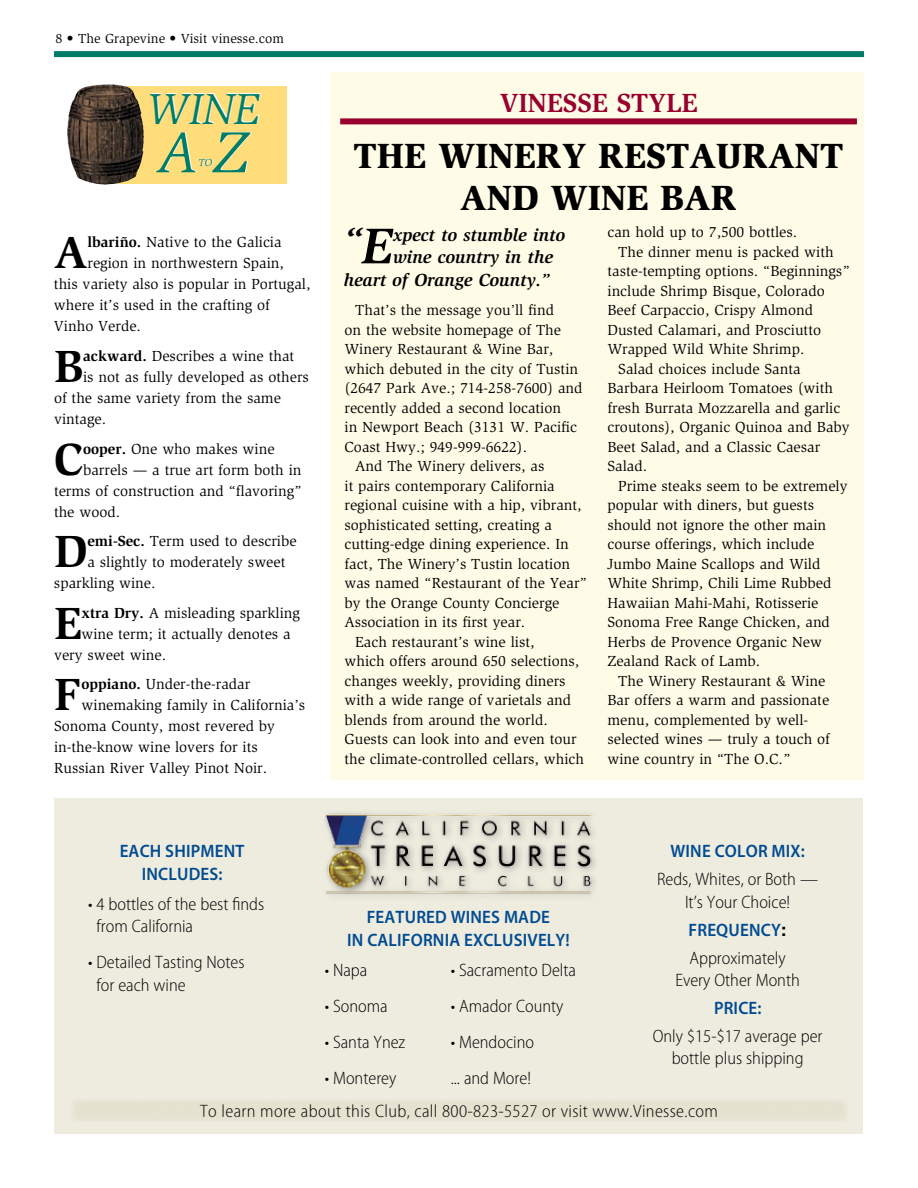
<style>
.page{position:relative;width:918px;height:1188px;background:#fff}
.page>*{position:absolute;margin:0;border:0;box-sizing:border-box;transform-origin:0 0}
.t1{font:italic 59.55px "Slimbach Std";color:#007d68}
.t2{font:700 46.35px "Slimbach Std";color:#000}
.t3{font:italic 44.7px "Slimbach Std";color:#007d68}
.t4{font:italic 700 38.7px "Slimbach Std";color:#000}
.t5{font:900 36px/42px "Slimbach Std";color:#000}
.t6{font:700 27px "Slimbach Std";color:#98002e}
.t7{font:300 semi-condensed 18px/22.5px "Myriad Pro";color:#000}
.t8{font:600 18px/22.5px "Myriad Pro";letter-spacing:.01em;color:#004b91;text-align:center;scale:.95 1}
.t9{font:300 semi-condensed 18px/33.3px "Myriad Pro";letter-spacing:.02em;color:#000}
.t10{font:italic 700 18px "Slimbach Std";color:#000}
.t11{font:15px "Slimbach Std";color:#000}
.t12{font:13.5px "Slimbach Std";color:#000}
.t13{font:italic 10.35px "Slimbach Std";color:#007d68}
.s1{font-weight:700}
.s2{font-size:51.6px}
.s3{font-weight:600;font-stretch:normal;color:#004b91}
.s4{font-family:"Helvetica LT Std";font-weight:700;font-stretch:normal}
</style>
<div class="page">
<div style="left:54px;top:51px;width:810px;height:6px;background:#007d68"></div>
<div style="left:330px;top:72px;width:534px;height:708px;background:#fefbe6"></div>
<div style="left:117px;top:87px;width:169px;height:97px;background:#ffdd7b"></div>
<img style="left:70px;top:84px;width:42px;height:25px">
<div style="left:340px;top:118px;width:517px;height:6px;background:#98002e"></div>
<div style="left:54px;top:798px;width:808px;height:336px;background:#eeebdf"></div>
<img style="left:325px;top:813px;width:271px;height:83px">
<div style="left:71px;top:1099px;width:776px;height:23px;background:#e6e2d0"></div>
<p class="t12" style="left:56px;top:31px;width:230px">8 • The Grapevine • Visit vinesse.com</p>
<h3 class="t3" style="left:147px;top:84px;width:109px">WINE</h3>
<h1 class="t1" style="left:157px;top:119px;width:94px">AZ</h1>
<p class="t13" style="left:198px;top:157px;width:8px">TO</p>
<h2 class="t2" style="left:54px;top:225px;width:35px">A</h2>
<p class="t11" style="left:87px;top:234px;width:196px"><span class="s1">lbariño.</span> Native to the Galicia</p>
<p class="t11" style="left:87px;top:255px;width:198px">region in northwestern Spain,</p>
<p class="t11" style="left:54px;top:276px;width:258px">this variety also is popular in Portugal,</p>
<p class="t11" style="left:54px;top:297px;width:217px">where it’s used in the crafting of</p>
<p class="t11" style="left:54px;top:318px;width:89px">Vinho Verde.</p>
<h2 class="t2" style="left:54px;top:339px;width:31px">B</h2>
<p class="t11" style="left:83px;top:347px;width:213px"><span class="s1">ackward.</span> Describes a wine that</p>
<p class="t11" style="left:83px;top:368px;width:227px">is not as fully developed as others</p>
<p class="t11" style="left:54px;top:389px;width:228px">of the same variety from the same</p>
<p class="t11" style="left:54px;top:410px;width:54px">vintage.</p>
<h2 class="t2" style="left:54px;top:431px;width:31px">C</h2>
<p class="t11" style="left:83px;top:440px;width:193px"><span class="s1">ooper.</span> One who makes wine</p>
<p class="t11" style="left:83px;top:461px;width:220px">barrels — a true art form both in</p>
<p class="t11" style="left:54px;top:482px;width:249px">terms of construction and “flavoring”</p>
<p class="t11" style="left:54px;top:503px;width:68px">the wood.</p>
<h2 class="t2" style="left:54px;top:524px;width:35px">D</h2>
<p class="t11" style="left:87px;top:533px;width:211px"><span class="s1">emi-Sec.</span> Term used to describe</p>
<p class="t11" style="left:87px;top:554px;width:199px">a slightly to moderately sweet</p>
<p class="t11" style="left:54px;top:575px;width:103px">sparkling wine.</p>
<h2 class="t2" style="left:54px;top:596px;width:29px">E</h2>
<p class="t11" style="left:81px;top:604px;width:220px"><span class="s1">xtra Dry.</span> A misleading sparkling</p>
<p class="t11" style="left:81px;top:625px;width:211px">wine term; it actually denotes a</p>
<p class="t11" style="left:54px;top:646px;width:114px">very sweet wine.</p>
<h2 class="t2" style="left:54px;top:667px;width:27px">F</h2>
<p class="t11" style="left:82px;top:676px;width:170px"><span class="s1">oppiano.</span> Under-the-radar</p>
<p class="t11" style="left:82px;top:697px;width:225px">winemaking family in California’s</p>
<p class="t11" style="left:54px;top:718px;width:223px">Sonoma County, most revered by</p>
<p class="t11" style="left:54px;top:739px;width:205px">in-the-know wine lovers for its</p>
<p class="t11" style="left:54px;top:760px;width:215px">Russian River Valley Pinot Noir.</p>
<h3 class="t6" style="left:499px;top:86px;width:64px">Vinesse</h3>
<h3 class="t6" style="left:617px;top:86px;width:66px">Style</h3>
<h3 class="t5" style="left:460px;top:134px;width:385px;text-indent:138px">RESTAURANT<br>AND WINE BAR</h3>
<h3 class="t5" style="left:354px;top:134px;width:186px">THE WINERY</h3>
<h3 class="t4" style="left:344px;top:219px;width:51px">“<span class="s2">E</span></h3>
<p class="t10" style="left:393px;top:224px;width:173px">xpect to stumble into</p>
<p class="t10" style="left:393px;top:247px;width:161px">wine country in the</p>
<p class="t10" style="left:344px;top:269px;width:207px">heart of Orange County.”</p>
<p class="t11" style="left:355px;top:302px;width:200px">That’s the message you’ll find</p>
<p class="t11" style="left:345px;top:321px;width:218px">on the website homepage of The</p>
<p class="t11" style="left:345px;top:341px;width:210px">Winery Restaurant &amp; Wine Bar,</p>
<p class="t11" style="left:345px;top:360px;width:235px">which debuted in the city of Tustin</p>
<p class="t11" style="left:345px;top:380px;width:239px">(2647 Park Ave.; 714-258-7600) and</p>
<p class="t11" style="left:345px;top:399px;width:218px">recently added a second location</p>
<p class="t11" style="left:345px;top:419px;width:234px">in Newport Beach (3131 W. Pacific</p>
<p class="t11" style="left:345px;top:438px;width:184px">Coast Hwy.; 949-999-6622).</p>
<p class="t11" style="left:355px;top:458px;width:191px">And The Winery delivers, as</p>
<p class="t11" style="left:345px;top:477px;width:212px">it pairs contemporary California</p>
<p class="t11" style="left:345px;top:497px;width:239px">regional cuisine with a hip, vibrant,</p>
<p class="t11" style="left:345px;top:516px;width:209px">sophisticated setting, creating a</p>
<p class="t11" style="left:345px;top:536px;width:226px">cutting-edge dining experience. In</p>
<p class="t11" style="left:345px;top:555px;width:227px">fact, The Winery’s Tustin location</p>
<p class="t11" style="left:345px;top:575px;width:244px">was named “Restaurant of the Year”</p>
<p class="t11" style="left:345px;top:594px;width:216px">by the Orange County Concierge</p>
<p class="t11" style="left:345px;top:614px;width:182px">Association in its first year.</p>
<p class="t11" style="left:355px;top:633px;width:181px">Each restaurant’s wine list,</p>
<p class="t11" style="left:345px;top:653px;width:236px">which offers around 650 selections,</p>
<p class="t11" style="left:345px;top:672px;width:223px">changes weekly, providing diners</p>
<p class="t11" style="left:345px;top:692px;width:228px">with a wide range of varietals and</p>
<p class="t11" style="left:345px;top:711px;width:205px">blends from around the world.</p>
<p class="t11" style="left:345px;top:731px;width:234px">Guests can look into and even tour</p>
<p class="t11" style="left:345px;top:750px;width:241px">the climate-controlled cellars, which</p>
<p class="t11" style="left:608px;top:224px;width:191px">can hold up to 7,500 bottles.</p>
<p class="t11" style="left:618px;top:243px;width:217px">The dinner menu is packed with</p>
<p class="t11" style="left:608px;top:263px;width:244px">taste-tempting options. “Beginnings”</p>
<p class="t11" style="left:608px;top:282px;width:219px">include Shrimp Bisque, Colorado</p>
<p class="t11" style="left:608px;top:302px;width:207px">Beef Carpaccio, Crispy Almond</p>
<p class="t11" style="left:608px;top:321px;width:215px">Dusted Calamari, and Prosciutto</p>
<p class="t11" style="left:608px;top:341px;width:198px">Wrapped Wild White Shrimp.</p>
<p class="t11" style="left:618px;top:360px;width:184px">Salad choices include Santa</p>
<p class="t11" style="left:608px;top:380px;width:227px">Barbara Heirloom Tomatoes (with</p>
<p class="t11" style="left:608px;top:399px;width:234px">fresh Burrata Mozzarella and garlic</p>
<p class="t11" style="left:608px;top:419px;width:244px">croutons), Organic Quinoa and Baby</p>
<p class="t11" style="left:608px;top:438px;width:214px">Beet Salad, and a Classic Caesar</p>
<p class="t11" style="left:608px;top:458px;width:41px">Salad.</p>
<p class="t11" style="left:618px;top:477px;width:231px">Prime steaks seem to be extremely</p>
<p class="t11" style="left:608px;top:497px;width:208px">popular with diners, but guests</p>
<p class="t11" style="left:608px;top:516px;width:220px">should not ignore the other main</p>
<p class="t11" style="left:608px;top:536px;width:209px">course offerings, which include</p>
<p class="t11" style="left:608px;top:555px;width:214px">Jumbo Maine Scallops and Wild</p>
<p class="t11" style="left:608px;top:575px;width:225px">White Shrimp, Chili Lime Rubbed</p>
<p class="t11" style="left:608px;top:594px;width:213px">Hawaiian Mahi-Mahi, Rotisserie</p>
<p class="t11" style="left:608px;top:614px;width:224px">Sonoma Free Range Chicken, and</p>
<p class="t11" style="left:608px;top:633px;width:216px">Herbs de Provence Organic New</p>
<p class="t11" style="left:608px;top:653px;width:154px">Zealand Rack of Lamb.</p>
<p class="t11" style="left:618px;top:672px;width:209px">The Winery Restaurant &amp; Wine</p>
<p class="t11" style="left:608px;top:692px;width:223px">Bar offers a warm and passionate</p>
<p class="t11" style="left:608px;top:711px;width:202px">menu, complemented by well-</p>
<p class="t11" style="left:608px;top:731px;width:224px">selected wines — truly a touch of</p>
<p class="t11" style="left:608px;top:750px;width:184px">wine country in “The O.C.”</p>
<p class="t8" style="left:671px;top:840px;width:143px">WINE COLOR MIX:</p>
<p class="t7" style="left:657px;top:868px;width:162px;text-align:center">Reds, Whites, or Both —<br>It’s Your Choice!</p>
<p class="t7" style="left:689px;top:916px;width:100px;line-height:27.9px"><span class="s3">FREQUENCY</span><span class="s4">:<br></span>Approximately</p>
<p class="t7" style="left:675px;top:969px;width:126px">Every Other Month</p>
<p class="t8" style="left:714px;top:997px;width:51px">PRICE:</p>
<p class="t7" style="left:653px;top:1025px;width:171px;text-align:center">Only $15-$17 average per bottle plus shipping</p>
<p class="t8" style="left:120px;top:840px;width:133px">EACH SHIPMENT<br>INCLUDES:</p>
<p class="t7" style="left:97px;top:893px;width:169px;text-indent:-8px">• 4 bottles of the best finds from California</p>
<p class="t7" style="left:97px;top:952px;width:150px;text-indent:-8px">• Detailed Tasting Notes for each wine</p>
<p class="t8" style="left:347px;top:906px;width:236px">FEATURED WINES MADE<br>IN CALIFORNIA EXCLUSIVELY!</p>
<p class="t7" style="left:325px;top:959px;width:44px">• Napa</p>
<p class="t7" style="left:451px;top:959px;width:127px">• Sacramento Delta</p>
<p class="t7" style="left:325px;top:995px;width:64px">• Sonoma</p>
<p class="t7" style="left:451px;top:995px;width:114px">• Amador County</p>
<p class="t7" style="left:325px;top:1031px;width:82px">• Santa Ynez</p>
<p class="t7" style="left:451px;top:1031px;width:85px">• Mendocino</p>
<p class="t7" style="left:325px;top:1067px;width:73px">• Monterey</p>
<p class="t9" style="left:200px;top:1062px;width:519px;text-indent:250px">... and More!<br>To learn more about this Club, call 800-823-5527 or visit www.Vinesse.com</p>
</div>
